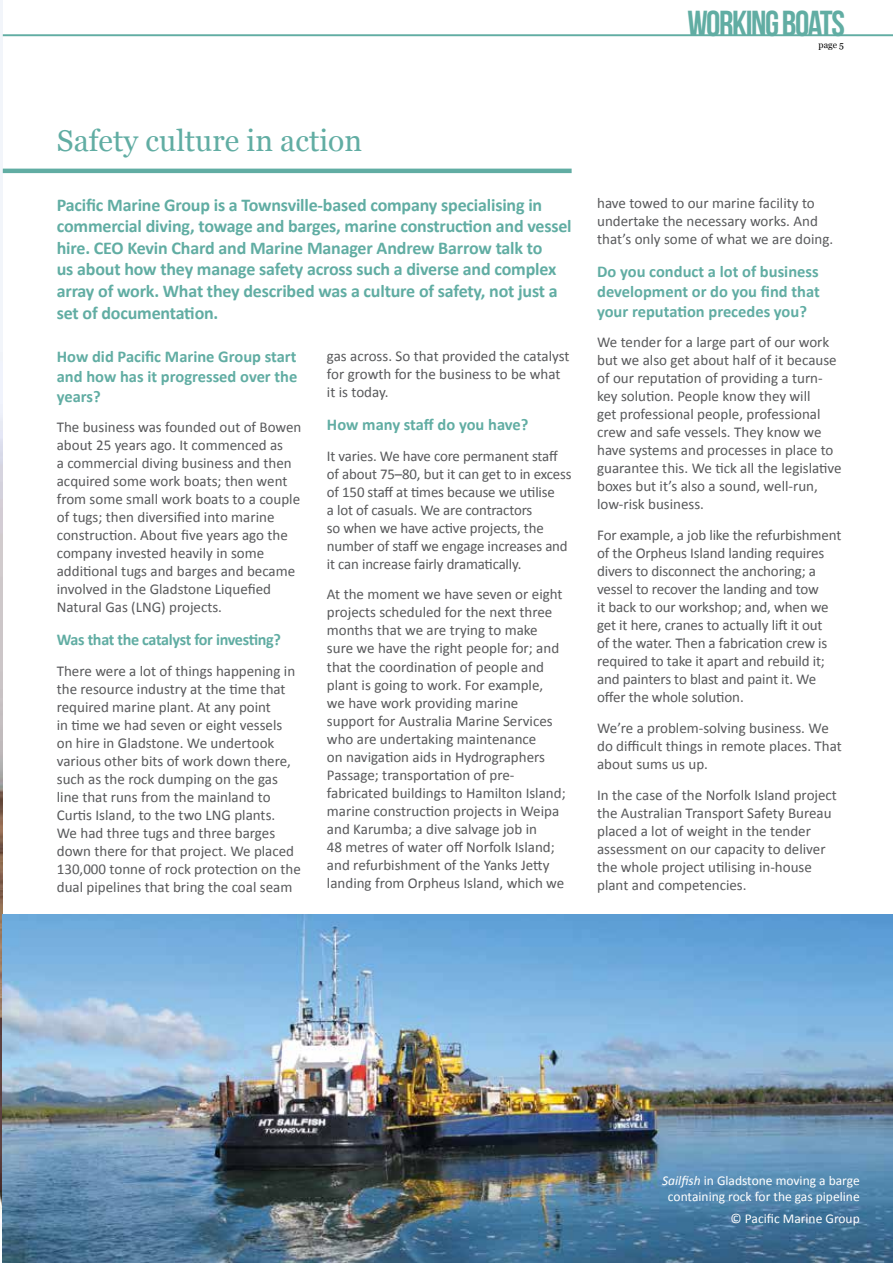
<style>
.page{position:relative;width:893px;height:1263px;background:#fff}
.page>*{position:absolute;margin:0;border:0;box-sizing:border-box;transform-origin:0 0}
.t1{font:36.15px "Bebas Neue";letter-spacing:-.04em;color:#61ada3}
.t2{font:30px "Georgia";color:#61ada3}
.t3{font:700 18px/21.6px "Calibri";letter-spacing:-.01em;color:#61ada3}
.t4{font:700 16.5px/19.8px "Calibri";color:#61ada3;text-align:justify}
.t5{font:700 16.5px "Calibri";letter-spacing:-.025em;color:#61ada3}
.t6{font:15px/18px "Calibri";color:#58595b}
.t7{font:13.5px/16.2px "Calibri";color:#fff;text-align:center}
.t8{font:9px "Georgia";color:#000}
.s1{font-style:italic}
</style>
<div class="page">
<img style="left:0;top:0;width:3px;height:1263px">
<hr style="left:3px;top:169px;width:569px;height:4px;background:#61ada3">
<hr style="left:3px;top:34px;width:890px;height:2px;background:#61ada3">
<img style="left:3px;top:914px;width:890px;height:349px">
<h1 class="t1" style="left:687px;top:3px;width:159px">WORKING BOATS</h1>
<p class="t8" style="left:818px;top:39px;width:27px">page 5</p>
<h2 class="t2" style="left:57px;top:123px;width:307px">Safety culture in action</h2>
<p class="t3" style="left:57px;top:194px;width:516px">Pacific Marine Group is a Townsville-based company specialising in commercial diving, towage and barges, marine construction and vessel hire. CEO Kevin Chard and Marine Manager Andrew Barrow talk to<br>us about how they manage safety across such a diverse and complex array of work. What they described was a culture of safety, not just a set of documentation.</p>
<p class="t6" style="left:327px;top:347px;width:244px">gas across. So that provided the catalyst for growth for the business to be what it is today.</p>
<p class="t4" style="left:327px;top:415px;width:203px">How many staff do you have?</p>
<p class="t6" style="left:327px;top:447px;width:246px">It varies. We have core permanent staff of about 75–80, but it can get to in excess of 150 staff at times because we utilise<br>a lot of casuals. We are contractors<br>so when we have active projects, the number of staff we engage increases and it can increase fairly dramatically.</p>
<p class="t6" style="left:327px;top:585px;width:240px">At the moment we have seven or eight projects scheduled for the next three months that we are trying to make sure we have the right people for; and that the coordination of people and plant is going to work. For example,<br>we have work providing marine support for Australia Marine Services who are undertaking maintenance<br>on navigation aids in Hydrographers Passage; transportation of pre&shy;fabricated buildings to Hamilton Island; marine construction projects in Weipa and Karumba; a dive salvage job in<br>48 metres of water off Norfolk Island; and refurbishment of the Yanks Jetty landing from Orpheus Island, which we</p>
<p class="t4" style="left:57px;top:347px;width:242px">How did Pacific Marine Group start and how has it progressed over the years?</p>
<p class="t6" style="left:57px;top:418px;width:246px">The business was founded out of Bowen about 25 years ago. It commenced as<br>a commercial diving business and then acquired some work boats; then went from some small work boats to a couple of tugs; then diversified into marine construction. About five years ago the company invested heavily in some additional tugs and barges and became involved in the Gladstone Liquefied Natural Gas (LNG) projects.</p>
<p class="t5" style="left:57px;top:629px;width:226px">Was that the catalyst for investing?</p>
<p class="t6" style="left:57px;top:662px;width:246px">There were a lot of things happening in the resource industry at the time that required marine plant. At any point<br>in time we had seven or eight vessels on hire in Gladstone. We undertook various other bits of work down there, such as the rock dumping on the gas line that runs from the mainland to Curtis Island, to the two LNG plants.<br>We had three tugs and three barges down there for that project. We placed 130,000 tonne of rock protection on the dual pipelines that bring the coal seam</p>
<p class="t6" style="left:597px;top:194px;width:238px">have towed to our marine facility to undertake the necessary works. And that’s only some of what we are doing.</p>
<p class="t4" style="left:597px;top:262px;width:224px">Do you conduct a lot of business development or do you find that your reputation precedes you?</p>
<p class="t6" style="left:597px;top:333px;width:246px">We tender for a large part of our work but we also get about half of it because of our reputation of providing a turn&shy;key solution. People know they will<br>get professional people, professional crew and safe vessels. They know we have systems and processes in place to guarantee this. We tick all the legislative boxes but it’s also a sound, well-run, low-risk business.</p>
<p class="t6" style="left:597px;top:526px;width:246px">For example, a job like the refurbishment of the Orpheus Island landing requires divers to disconnect the anchoring; a vessel to recover the landing and tow<br>it back to our workshop; and, when we get it here, cranes to actually lift it out<br>of the water. Then a fabrication crew is required to take it apart and rebuild it; and painters to blast and paint it. We offer the whole solution.</p>
<p class="t6" style="left:597px;top:719px;width:246px">We’re a problem-solving business. We do difficult things in remote places. That about sums us up.</p>
<p class="t6" style="left:597px;top:786px;width:241px">In the case of the Norfolk Island project the Australian Transport Safety Bureau placed a lot of weight in the tender assessment on our capacity to deliver the whole project utilising in-house plant and competencies.</p>
<p class="t7" style="left:662px;top:1172px;width:199px"><span class="s1">Sailfish</span> in Gladstone moving a barge containing rock for the gas pipeline</p>
<p class="t7" style="left:731px;top:1211px;width:131px">© Pacific Marine Group</p>
</div>
